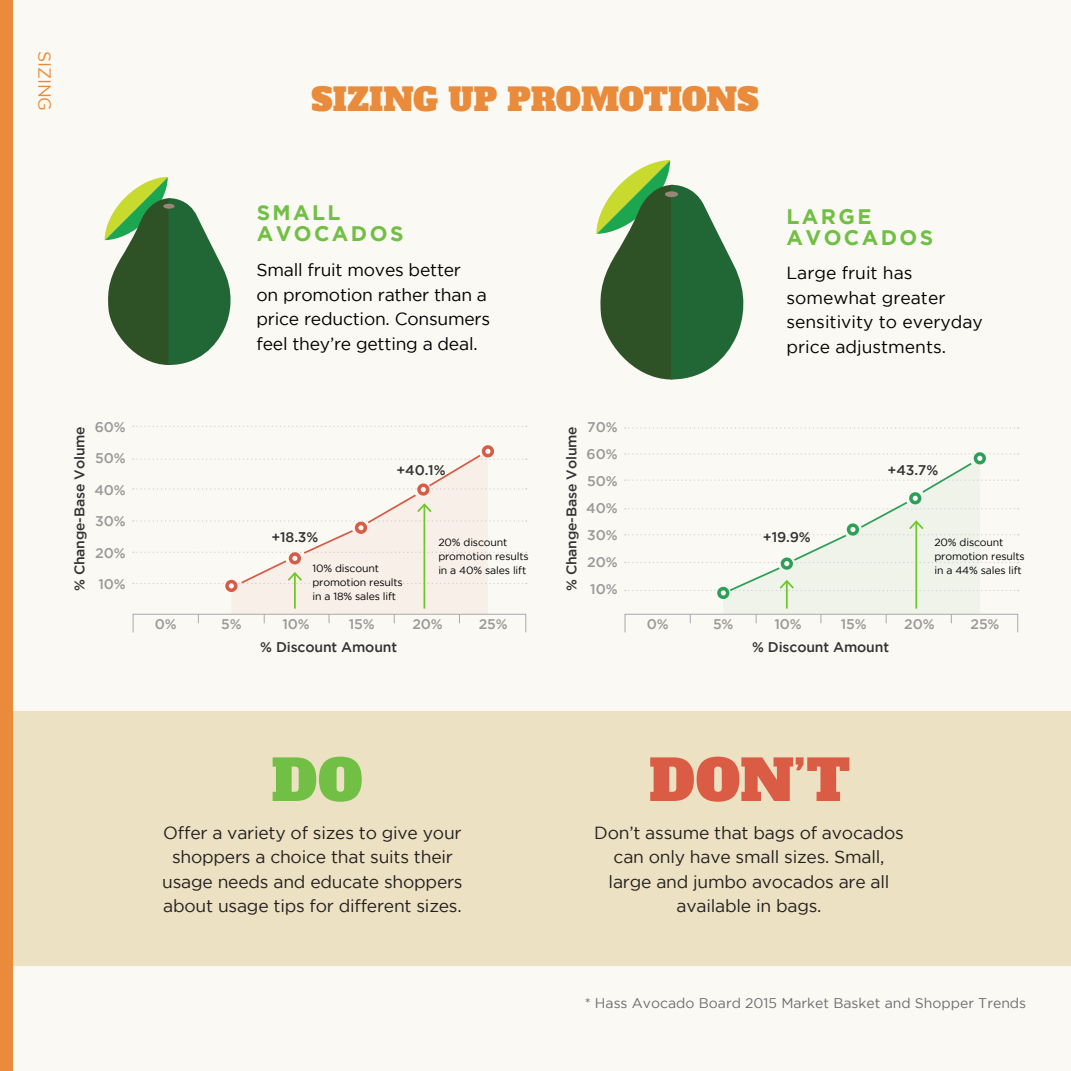
<style>
.page{position:relative;width:1071px;height:1071px;background:#fff}
.page>*{position:absolute;margin:0;border:0;box-sizing:border-box;transform-origin:0 0}
.t1{font:56px "Alfa Slab One";color:#da5c44}
.t2{font:56px "Alfa Slab One";color:#71bf44}
.t3{font:31.5px "Alfa Slab One";color:#e98b3a}
.t4{font:700 21px/21px "Gotham";letter-spacing:.115em;color:#71bf44}
.t5{font:17.5px/24.5px "Gotham";letter-spacing:-.015em;color:#231f20;text-align:center}
.t6{font:17.5px/24.5px "Gotham";letter-spacing:-.015em;color:#000}
.t7{font:17.5px "Gotham";letter-spacing:-.01em;color:#e98b3a}
.t8{font:500 14px "Gotham";letter-spacing:-.01em;color:#333}
.t9{font:500 14px "Gotham";letter-spacing:-.01em;color:#999}
.t10{font:14px "Gotham";color:#6c6d70}
.t11{font:10.5px/14px "Gotham";letter-spacing:-.015em;color:#000}
</style>
<div class="page">
<div style="left:13px;top:0;width:1058px;height:1071px;background:#fbf9f3"></div>
<div style="left:0;top:712px;width:1071px;height:254px;background:#ede1c3"></div>
<svg style="left:596px;top:160px;width:147px;height:220px"></svg>
<div style="left:665px;top:191px;width:13px;height:6px;background:#9b857a;border-radius:50%"></div>
<svg style="left:105px;top:177px;width:126px;height:188px"></svg>
<div style="left:163px;top:204px;width:12px;height:5px;background:#9b857a;border-radius:50%"></div>
<svg style="left:133px;top:426px;width:394px;height:1px"></svg>
<div style="left:484px;top:447px;width:8px;height:9px;background:#fefdfc;border-radius:50%"></div>
<div style="left:482px;top:445px;width:12px;height:12px;border:4px solid #d85c45;border-radius:50%"></div>
<svg style="left:133px;top:451px;width:394px;height:172px"></svg>
<svg style="left:625px;top:427px;width:394px;height:2px"></svg>
<div style="left:974px;top:452px;width:12px;height:12px;border:4px solid #2e9f57;border-radius:50%"></div>
<svg style="left:625px;top:453px;width:394px;height:170px"></svg>
<div style="left:0;top:0;width:12px;height:1071px;background:#e98b3a"></div>
<p class="t7" style="left:54px;top:51px;width:62px;rotate:90deg">SIZING</p>
<p class="t3" style="left:311px;top:78px;width:449px">SIZING UP PROMOTIONS</p>
<p class="t8" style="left:72px;top:591px;width:167px;rotate:-90deg">% Change-Base Volume</p>
<p class="t9" style="left:95px;top:419px;width:32px">60%</p>
<p class="t9" style="left:95px;top:450px;width:32px">50%</p>
<p class="t9" style="left:94px;top:482px;width:33px">40%</p>
<p class="t9" style="left:95px;top:513px;width:32px">30%</p>
<p class="t9" style="left:95px;top:545px;width:32px">20%</p>
<p class="t9" style="left:98px;top:576px;width:29px">10%</p>
<p class="t4" style="left:257px;top:202px;width:148px">SMALL<br>AVOCADOS</p>
<p class="t6" style="left:257px;top:258px;width:235px">Small fruit moves better<br>on promotion rather than a price reduction. Consumers feel they’re getting a deal.</p>
<p class="t4" style="left:787px;top:205px;width:148px">LARGE<br>AVOCADOS</p>
<p class="t6" style="left:786px;top:261px;width:198px">Large fruit has somewhat greater sensitivity to everyday price adjustments.</p>
<p class="t9" style="left:587px;top:419px;width:32px">70%</p>
<p class="t9" style="left:587px;top:446px;width:32px">60%</p>
<p class="t9" style="left:587px;top:473px;width:32px">50%</p>
<p class="t9" style="left:586px;top:500px;width:33px">40%</p>
<p class="t9" style="left:587px;top:527px;width:32px">30%</p>
<p class="t9" style="left:587px;top:554px;width:32px">20%</p>
<p class="t9" style="left:590px;top:581px;width:29px">10%</p>
<p class="t8" style="left:564px;top:591px;width:167px;rotate:-90deg">% Change-Base Volume</p>
<p class="t8" style="left:396px;top:462px;width:51px">+40.1%</p>
<p class="t8" style="left:888px;top:462px;width:52px">+43.7%</p>
<p class="t8" style="left:763px;top:529px;width:49px">+19.9%</p>
<p class="t8" style="left:271px;top:529px;width:48px">+18.3%</p>
<p class="t11" style="left:438px;top:535px;width:92px">20% discount promotion results in a 40% sales lift</p>
<p class="t11" style="left:934px;top:535px;width:92px">20% discount promotion results in a 44% sales lift</p>
<p class="t11" style="left:312px;top:561px;width:92px">10% discount promotion results in a 18% sales lift</p>
<p class="t9" style="left:155px;top:616px;width:23px">0%</p>
<p class="t9" style="left:221px;top:616px;width:22px">5%</p>
<p class="t9" style="left:283px;top:616px;width:29px">10%</p>
<p class="t9" style="left:349px;top:616px;width:27px">15%</p>
<p class="t9" style="left:412px;top:616px;width:32px">20%</p>
<p class="t9" style="left:479px;top:616px;width:30px">25%</p>
<p class="t8" style="left:260px;top:639px;width:138px">% Discount Amount</p>
<p class="t9" style="left:647px;top:616px;width:23px">0%</p>
<p class="t9" style="left:713px;top:616px;width:22px">5%</p>
<p class="t9" style="left:774px;top:616px;width:29px">10%</p>
<p class="t9" style="left:841px;top:616px;width:27px">15%</p>
<p class="t9" style="left:904px;top:616px;width:32px">20%</p>
<p class="t9" style="left:971px;top:616px;width:30px">25%</p>
<p class="t8" style="left:752px;top:639px;width:138px">% Discount Amount</p>
<p class="t2" style="left:271px;top:743px;width:93px">DO</p>
<p class="t1" style="left:649px;top:743px;width:202px">DON’T</p>
<p class="t5" style="left:162px;top:820px;width:302px">Offer a variety of sizes to give your shoppers a choice that suits their usage needs and educate shoppers about usage tips for different sizes.</p>
<p class="t5" style="left:594px;top:820px;width:311px">Don’t assume that bags of avocados can only have small sizes. Small, large and jumbo avocados are all available in bags.</p>
<p class="t10" style="left:585px;top:995px;width:443px">* Hass Avocado Board 2015 Market Basket and Shopper Trends</p>
</div>
